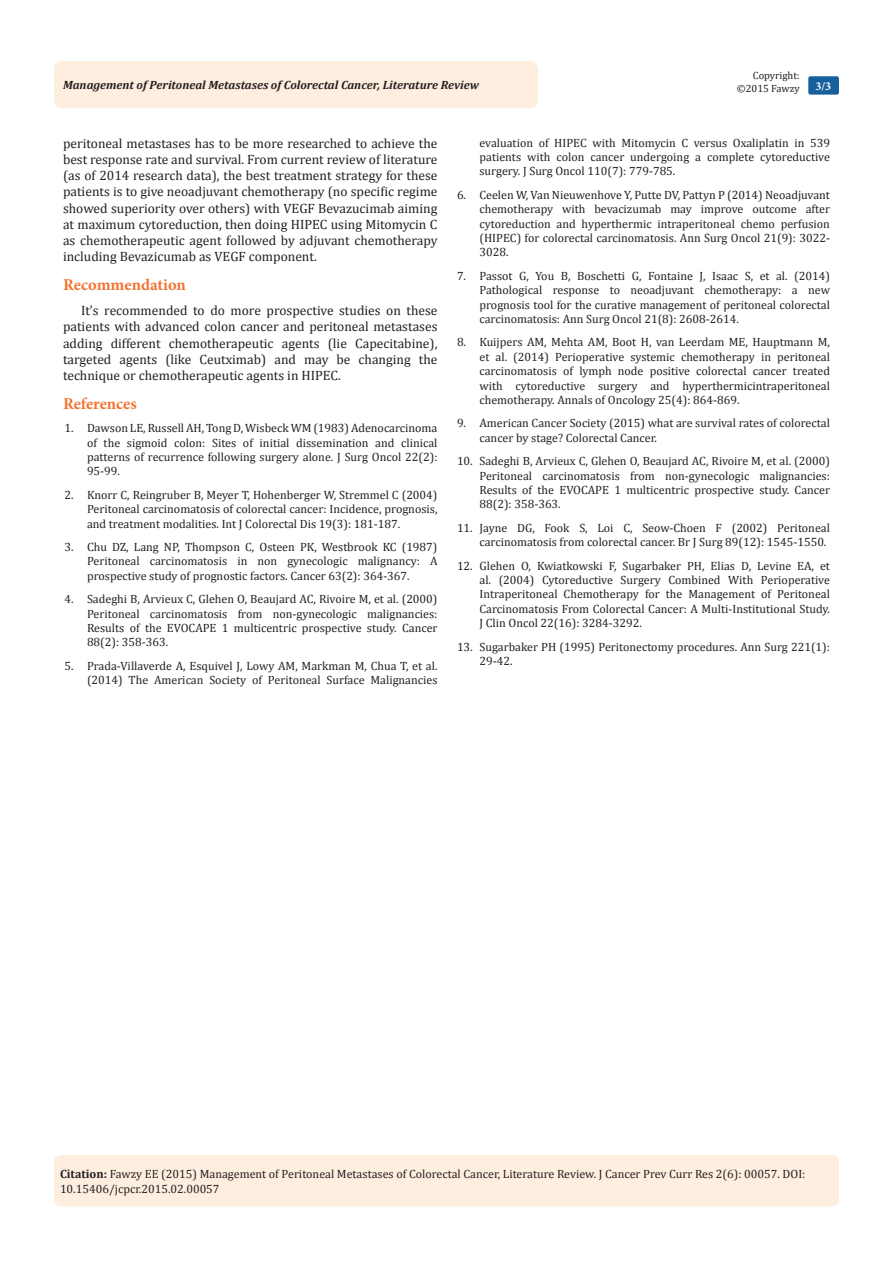
<style>
.page{position:relative;width:893px;height:1263px;background:#fff}
.page>*{position:absolute;margin:0;border:0;box-sizing:border-box;transform-origin:0 0}
.t1{font:700 16.5px "Minion Pro";letter-spacing:-.005em;color:#f37331}
.t2{font:13.5px/16.2px "Cambria";color:#231f20;text-align:justify}
.Citation{font:12px/14.4px "Cambria";color:#231f20;text-align:justify}
.t3{font:italic 700 12px "Cambria";color:#231f20}
.t4{font:700 12px "Minion Pro";color:#fff}
.t5{font:10.5px "Cambria";color:#231f20}
.s1{font-weight:700}
</style>
<div class="page">
<div style="left:54px;top:61px;width:484px;height:47px;background:#feeee0;border-radius:8px"></div>
<div style="left:54px;top:1155px;width:785px;height:51px;background:#feeee0;border-radius:7px"></div>
<div style="left:808px;top:76px;width:31px;height:19px;background:#18609d;border-radius:2px"></div>
<p class="t3" style="left:63px;top:77px;width:417px">Management of Peritoneal Metastases of Colorectal Cancer, Literature Review</p>
<p class="t5" style="left:753px;top:69px;width:48px">Copyright:</p>
<p class="t5" style="left:737px;top:82px;width:64px">©2015 Fawzy</p>
<p class="t4" style="left:815px;top:78px;width:17px">3/3</p>
<p class="t2" style="left:63px;top:135px;width:376px">peritoneal metastases has to be more researched to achieve the best response rate and survival. From current review of literature (as of 2014 research data), the best treatment strategy for these patients is to give neoadjuvant chemotherapy (no specific regime showed superiority over others) with VEGF Bevazucimab aiming at maximum cytoreduction, then doing HIPEC using Mitomycin C as chemotherapeutic agent followed by adjuvant chemotherapy including Bevazicumab as VEGF component.</p>
<p class="t1" style="left:63px;top:273px;width:124px">Recommendation</p>
<p class="t2" style="left:63px;top:302px;width:376px;text-indent:18px">It’s recommended to do more prospective studies on these patients with advanced colon cancer and peritoneal metastases adding different chemotherapeutic agents (lie Capecitabine), targeted agents (like Ceutximab) and may be changing the technique or chemotherapeutic agents in HIPEC.</p>
<p class="t1" style="left:63px;top:392px;width:75px">References</p>
<p class="Citation" style="left:87px;top:421px;width:352px;text-indent:-22px">1. Dawson LE, Russell AH, Tong D, Wisbeck WM (1983) Adenocarcinoma of the sigmoid colon: Sites of initial dissemination and clinical patterns of recurrence following surgery alone. J Surg Oncol 22(2):<br>95-99.</p>
<p class="Citation" style="left:87px;top:487px;width:352px;text-indent:-22px">2. Knorr C, Reingruber B, Meyer T, Hohenberger W, Stremmel C (2004)<br>Peritoneal carcinomatosis of colorectal cancer: Incidence, prognosis, and treatment modalities. Int J Colorectal Dis 19(3): 181-187.</p>
<p class="Citation" style="left:87px;top:540px;width:352px;text-indent:-22px">3. Chu DZ, Lang NP, Thompson C, Osteen PK, Westbrook KC (1987)<br>Peritoneal carcinomatosis in non gynecologic malignancy: A prospective study of prognostic factors. Cancer 63(2): 364-367.</p>
<p class="Citation" style="left:87px;top:592px;width:352px;text-indent:-22px">4. Sadeghi B, Arvieux C, Glehen O, Beaujard AC, Rivoire M, et al. (2000)<br>Peritoneal carcinomatosis from non-gynecologic malignancies:<br>Results of the EVOCAPE 1 multicentric prospective study. Cancer 88(2): 358-363.</p>
<p class="Citation" style="left:64px;top:658px;width:374px;text-align:right">5. Prada-Villaverde A, Esquivel J, Lowy AM, Markman M, Chua T, et al. (2014) The American Society of Peritoneal Surface Malignancies</p>
<p class="Citation" style="left:479px;top:135px;width:352px">evaluation of HIPEC with Mitomycin C versus Oxaliplatin in 539 patients with colon cancer undergoing a complete cytoreductive surgery. J Surg Oncol 110(7): 779-785.</p>
<p class="Citation" style="left:479px;top:187px;width:352px;text-indent:-22px">6. Ceelen W, Van Nieuwenhove Y, Putte DV, Pattyn P (2014) Neoadjuvant chemotherapy with bevacizumab may improve outcome after cytoreduction and hyperthermic intraperitoneal chemo perfusion (HIPEC) for colorectal carcinomatosis. Ann Surg Oncol 21(9): 3022- 3028.</p>
<p class="Citation" style="left:479px;top:268px;width:352px;text-indent:-22px">7. Passot G, You B, Boschetti G, Fontaine J, Isaac S, et al. (2014)<br>Pathological response to neoadjuvant chemotherapy: a new prognosis tool for the curative management of peritoneal colorectal carcinomatosis: Ann Surg Oncol 21(8): 2608-2614.</p>
<p class="Citation" style="left:479px;top:335px;width:352px;text-indent:-22px">8. Kuijpers AM, Mehta AM, Boot H, van Leerdam ME, Hauptmann M, et al. (2014) Perioperative systemic chemotherapy in peritoneal carcinomatosis of lymph node positive colorectal cancer treated with cytoreductive surgery and hyperthermicintraperitoneal chemotherapy. Annals of Oncology 25(4): 864-869.</p>
<p class="Citation" style="left:479px;top:416px;width:352px;text-indent:-22px">9. American Cancer Society (2015) what are survival rates of colorectal cancer by stage? Colorectal Cancer.</p>
<p class="Citation" style="left:479px;top:454px;width:352px;text-indent:-22px">10. Sadeghi B, Arvieux C, Glehen O, Beaujard AC, Rivoire M, et al. (2000)<br>Peritoneal carcinomatosis from non-gynecologic malignancies:<br>Results of the EVOCAPE 1 multicentric prospective study. Cancer 88(2): 358-363.</p>
<p class="Citation" style="left:457px;top:520px;width:374px;text-align:right">11. Jayne DG, Fook S, Loi C, Seow-Choen F (2002) Peritoneal carcinomatosis from colorectal cancer. Br J Surg 89(12): 1545-1550.</p>
<p class="Citation" style="left:479px;top:558px;width:352px;text-indent:-22px">12. Glehen O, Kwiatkowski F, Sugarbaker PH, Elias D, Levine EA, et al. (2004) Cytoreductive Surgery Combined With Perioperative Intraperitoneal Chemotherapy for the Management of Peritoneal Carcinomatosis From Colorectal Cancer: A Multi-Institutional Study.<br>J Clin Oncol 22(16): 3284-3292.</p>
<p class="Citation" style="left:479px;top:639px;width:352px;text-indent:-22px">13. Sugarbaker PH (1995) Peritonectomy procedures. Ann Surg 221(1):<br>29-42.</p>
<p class="Citation" style="left:60px;top:1167px;width:747px"><span class="s1">Citation:</span> Fawzy EE (2015) Management of Peritoneal Metastases of Colorectal Cancer, Literature Review. J Cancer Prev Curr Res 2(6): 00057. DOI:<br>10.15406/jcpcr.2015.02.00057</p>
</div>
